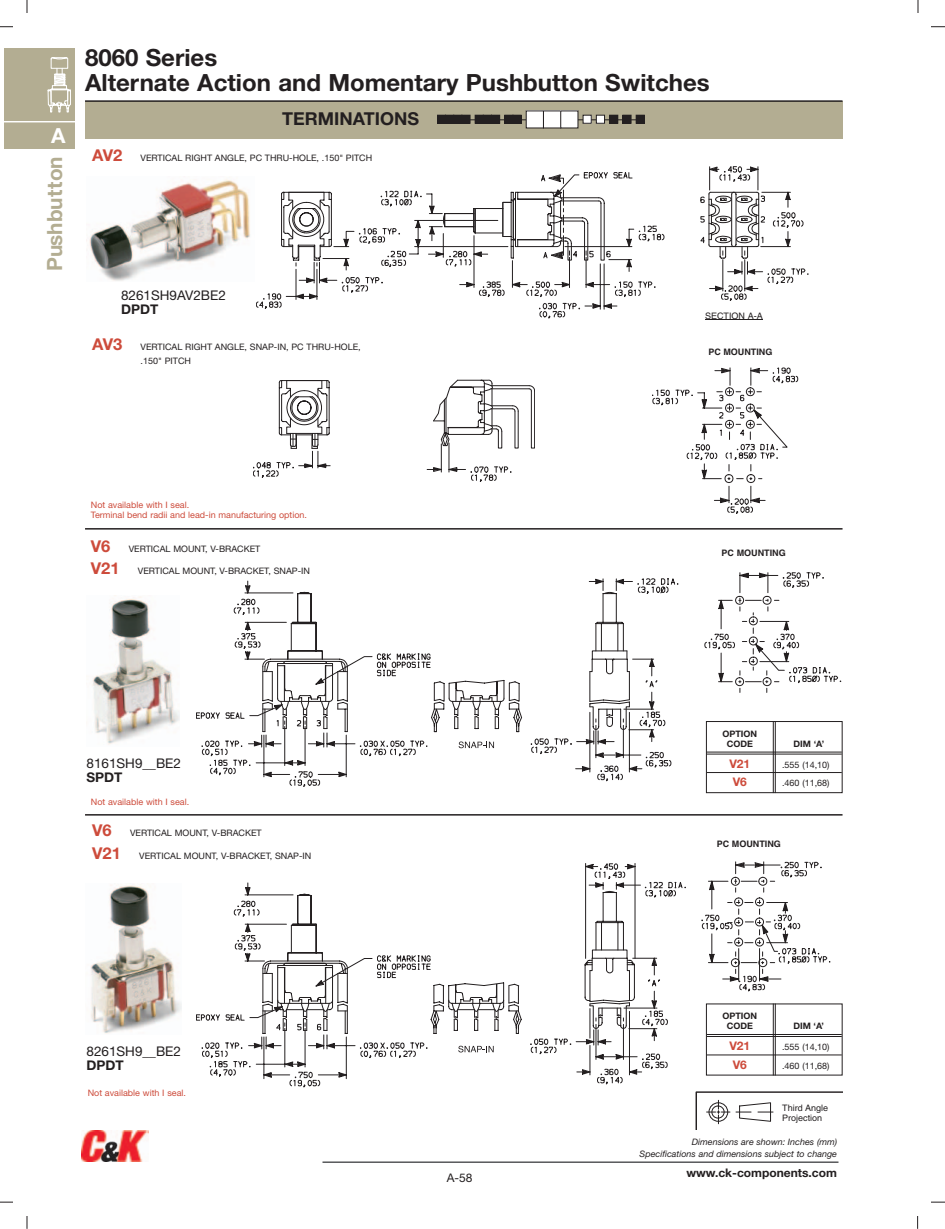
<style>
.page{position:relative;width:945px;height:1229px;background:#fff}
.page>*{position:absolute;margin:0;border:0;box-sizing:border-box;transform-origin:0 0}
.t1{font:700 23.7px/25.2px "Helvetica Neue";color:#231f20}
.t2{font:700 21px "Helvetica Neue";color:#b3ad92}
.t3{font:700 20.7px "Helvetica Neue";color:#fff}
.t4{font:700 17.85px "Helvetica Neue";color:#231f20}
.t5{font:13.35px "Helvetica Neue";color:#231f20}
.t6{font:700 13.35px "Helvetica Neue";color:#231f20}
.t7{font:700 11.85px "Helvetica Neue";color:#231f20}
.t8{font:700 11.85px "Helvetica Neue";color:#cd4b3b}
.t9{font:11.85px "Helvetica Neue";color:#231f20}
.t10{font:8.85px/14.1px "Helvetica Neue";color:#231f20}
.t11{font:8.85px/10.4px "Helvetica Neue";color:#cd4b3b}
.t12{font:italic 8.85px/11.9px "Helvetica Neue";color:#231f20;text-align:right}
.t13{font:700 8.85px/10.4px "Helvetica Neue";color:#231f20;text-align:center}
.t14{font:8.85px/10.6px "Helvetica";color:#231f20}
.t15{font:700 8.85px "Helvetica";color:#231f20}
.s1{font-weight:700;font-size:16.35px;color:#cd4b3b}
</style>
<div class="page">
<hr style="left:322px;top:1161px;width:516px;height:1px;background:#57585a">
<div style="left:4px;top:49px;width:70px;height:100px;background:#b3ad92"></div>
<hr style="left:4px;top:121px;width:70px;height:1px;background:#fff">
<svg style="left:47px;top:57px;width:24px;height:56px"></svg>
<svg style="left:0;top:0;width:28px;height:27px"></svg>
<svg style="left:0;top:1201px;width:28px;height:27px"></svg>
<svg style="left:917px;top:1201px;width:28px;height:27px"></svg>
<svg style="left:918px;top:0;width:27px;height:27px"></svg>
<div style="left:14px;top:13px;width:26px;height:27px;background:#fff"></div>
<div style="left:904px;top:13px;width:28px;height:27px;background:#fff"></div>
<div style="left:14px;top:1188px;width:26px;height:27px;background:#fff"></div>
<div style="left:904px;top:1188px;width:28px;height:27px;background:#fff"></div>
<img style="left:82px;top:1130px;width:66px;height:32px">
<svg style="left:696px;top:1091px;width:147px;height:38px"></svg>
<div style="left:85px;top:101px;width:758px;height:37px;background:#b3ad92"></div>
<div style="left:437px;top:115px;width:9px;height:8px;background:#231f20"></div>
<div style="left:437px;top:115px;width:9px;height:9px;border:1px solid #231f20"></div>
<div style="left:446px;top:115px;width:8px;height:8px;background:#231f20"></div>
<div style="left:445px;top:115px;width:9px;height:9px;border:1px solid #231f20"></div>
<div style="left:454px;top:115px;width:8px;height:8px;background:#231f20"></div>
<div style="left:453px;top:115px;width:9px;height:9px;border:1px solid #231f20"></div>
<div style="left:462px;top:115px;width:8px;height:8px;background:#231f20"></div>
<div style="left:462px;top:115px;width:8px;height:9px;border:1px solid #231f20"></div>
<div style="left:475px;top:115px;width:8px;height:8px;background:#231f20"></div>
<div style="left:475px;top:115px;width:9px;height:9px;border:1px solid #231f20"></div>
<div style="left:483px;top:115px;width:9px;height:8px;background:#231f20"></div>
<div style="left:483px;top:115px;width:9px;height:9px;border:1px solid #231f20"></div>
<div style="left:492px;top:115px;width:8px;height:8px;background:#231f20"></div>
<div style="left:491px;top:115px;width:9px;height:9px;border:1px solid #231f20"></div>
<div style="left:505px;top:115px;width:8px;height:8px;background:#231f20"></div>
<div style="left:504px;top:115px;width:9px;height:9px;border:1px solid #231f20"></div>
<div style="left:513px;top:115px;width:8px;height:8px;background:#231f20"></div>
<div style="left:513px;top:115px;width:8px;height:9px;border:1px solid #231f20"></div>
<div style="left:526px;top:111px;width:17px;height:17px;background:#fff"></div>
<div style="left:526px;top:111px;width:18px;height:17px;border:1px solid #231f20"></div>
<div style="left:543px;top:111px;width:18px;height:17px;background:#fff"></div>
<div style="left:543px;top:111px;width:18px;height:17px;border:1px solid #231f20"></div>
<div style="left:561px;top:111px;width:17px;height:17px;background:#fff"></div>
<div style="left:560px;top:111px;width:18px;height:17px;border:1px solid #231f20"></div>
<div style="left:583px;top:115px;width:8px;height:8px;background:#fff"></div>
<div style="left:583px;top:115px;width:9px;height:9px;border:1px solid #231f20"></div>
<div style="left:596px;top:115px;width:9px;height:8px;background:#fff"></div>
<div style="left:596px;top:115px;width:9px;height:9px;border:1px solid #231f20"></div>
<div style="left:610px;top:115px;width:8px;height:8px;background:#231f20"></div>
<div style="left:609px;top:115px;width:9px;height:9px;border:1px solid #231f20"></div>
<div style="left:623px;top:115px;width:8px;height:8px;background:#231f20"></div>
<div style="left:623px;top:115px;width:8px;height:9px;border:1px solid #231f20"></div>
<div style="left:636px;top:115px;width:8px;height:8px;background:#231f20"></div>
<div style="left:636px;top:115px;width:9px;height:9px;border:1px solid #231f20"></div>
<svg style="left:700px;top:166px;width:108px;height:135px"></svg>
<hr style="left:705px;top:319px;width:58px;height:1px;background:#231f20">
<svg style="left:256px;top:172px;width:409px;height:147px"></svg>
<svg style="left:253px;top:380px;width:282px;height:102px"></svg>
<svg style="left:652px;top:367px;width:146px;height:147px"></svg>
<svg style="left:530px;top:863px;width:156px;height:222px"></svg>
<svg style="left:196px;top:882px;width:326px;height:205px"></svg>
<svg style="left:702px;top:861px;width:128px;height:130px"></svg>
<svg style="left:196px;top:578px;width:482px;height:208px"></svg>
<svg style="left:705px;top:572px;width:136px;height:120px"></svg>
<img style="left:90px;top:885px;width:92px;height:149px">
<img style="left:92px;top:596px;width:87px;height:149px">
<img style="left:86px;top:179px;width:164px;height:102px">
<hr style="left:85px;top:814px;width:758px;height:1px;background:#231f20">
<hr style="left:85px;top:528px;width:758px;height:1px;background:#231f20">
<hr style="left:707px;top:751px;width:135px;height:1px;background:#231f20">
<hr style="left:707px;top:753px;width:135px;height:1px;background:#231f20">
<hr style="left:707px;top:772px;width:135px;height:1px;background:#231f20">
<div style="left:706px;top:721px;width:137px;height:72px;border:1px solid #231f20"></div>
<hr style="left:775px;top:721px;width:1px;height:72px;background:#231f20">
<hr style="left:773px;top:721px;width:1px;height:72px;background:#231f20">
<hr style="left:707px;top:1034px;width:135px;height:1px;background:#231f20">
<hr style="left:707px;top:1036px;width:135px;height:1px;background:#231f20">
<hr style="left:707px;top:1054px;width:135px;height:1px;background:#231f20">
<hr style="left:775px;top:1003px;width:1px;height:72px;background:#231f20">
<hr style="left:773px;top:1003px;width:1px;height:72px;background:#231f20">
<hr style="left:85px;top:100px;width:758px;height:2px;background:#231f20">
<h3 class="t3" style="left:51px;top:123px;width:16px">A</h3>
<h2 class="t2" style="left:42px;top:271px;width:116px;rotate:-90deg">Pushbutton</h2>
<h1 class="t1" style="left:85px;top:47px;width:626px">8060 Series<br>Alternate Action and Momentary Pushbutton Switches</h1>
<h3 class="t4" style="left:282px;top:113px;width:138px">TERMINATIONS</h3>
<p class="t10" style="left:92px;top:151px;width:282px"><span class="s1">AV2</span> VERTICAL RIGHT ANGLE, PC THRU-HOLE, .150" PITCH</p>
<h3 class="t5" style="left:121px;top:291px;width:106px">8261SH9AV2BE2</h3>
<h3 class="t6" style="left:121px;top:305px;width:39px">DPDT</h3>
<p class="t10" style="left:141px;top:341px;width:222px;text-indent:-48px"><span class="s1">AV3</span> VERTICAL RIGHT ANGLE, SNAP-IN, PC THRU-HOLE, .150" PITCH</p>
<p class="t14" style="left:705px;top:311px;width:59px">SECTION A-A</p>
<p class="t15" style="left:708px;top:343px;width:66px">PC MOUNTING</p>
<p class="t11" style="left:91px;top:500px;width:218px">Not available with I seal.<br>Terminal bend radii and lead-in manufacturing option.</p>
<p class="t10" style="left:91px;top:542px;width:171px"><span class="s1">V6</span> VERTICAL MOUNT, V-BRACKET</p>
<p class="t10" style="left:91px;top:565px;width:221px"><span class="s1">V21</span> VERTICAL MOUNT, V-BRACKET, SNAP-IN</p>
<p class="t15" style="left:722px;top:545px;width:66px">PC MOUNTING</p>
<h3 class="t5" style="left:87px;top:758px;width:96px">8161SH9__BE2</h3>
<h3 class="t6" style="left:87px;top:772px;width:38px">SPDT</h3>
<p class="t11" style="left:91px;top:797px;width:100px">Not available with I seal.</p>
<p class="t10" style="left:92px;top:827px;width:171px"><span class="s1">V6</span> VERTICAL MOUNT, V-BRACKET</p>
<p class="t10" style="left:92px;top:849px;width:221px"><span class="s1">V21</span> VERTICAL MOUNT, V-BRACKET, SNAP-IN</p>
<h3 class="t5" style="left:87px;top:1046px;width:96px">8261SH9__BE2</h3>
<h3 class="t6" style="left:87px;top:1060px;width:39px">DPDT</h3>
<p class="t11" style="left:88px;top:1088px;width:100px">Not available with I seal.</p>
<h3 class="t9" style="left:447px;top:1173px;width:27px">A-58</h3>
<p class="t13" style="left:722px;top:729px;width:36px">OPTION<br>CODE</p>
<p class="t13" style="left:793px;top:739px;width:32px">DIM ‘A’</p>
<h3 class="t8" style="left:729px;top:759px;width:22px">V21</h3>
<p class="t10" style="left:782px;top:758px;width:49px">.555 (14,10)</p>
<h3 class="t8" style="left:733px;top:777px;width:16px">V6</h3>
<p class="t10" style="left:782px;top:777px;width:49px">.460 (11,68)</p>
<p class="t15" style="left:717px;top:835px;width:66px">PC MOUNTING</p>
<p class="t13" style="left:722px;top:1011px;width:36px">OPTION<br>CODE</p>
<p class="t13" style="left:793px;top:1021px;width:32px">DIM ‘A’</p>
<h3 class="t8" style="left:729px;top:1041px;width:22px">V21</h3>
<p class="t10" style="left:782px;top:1040px;width:49px">.555 (14,10)</p>
<h3 class="t8" style="left:733px;top:1060px;width:16px">V6</h3>
<p class="t10" style="left:782px;top:1059px;width:49px">.460 (11,68)</p>
<p class="t14" style="left:782px;top:1103px;width:47px">Third Angle<br>Projection</p>
<p class="t12" style="left:640px;top:1136px;width:199px">Dimensions are shown: Inches (mm)<br>Specifications and dimensions subject to change</p>
<h3 class="t7" style="left:686px;top:1168px;width:152px">www.ck-components.com</h3>
</div>
